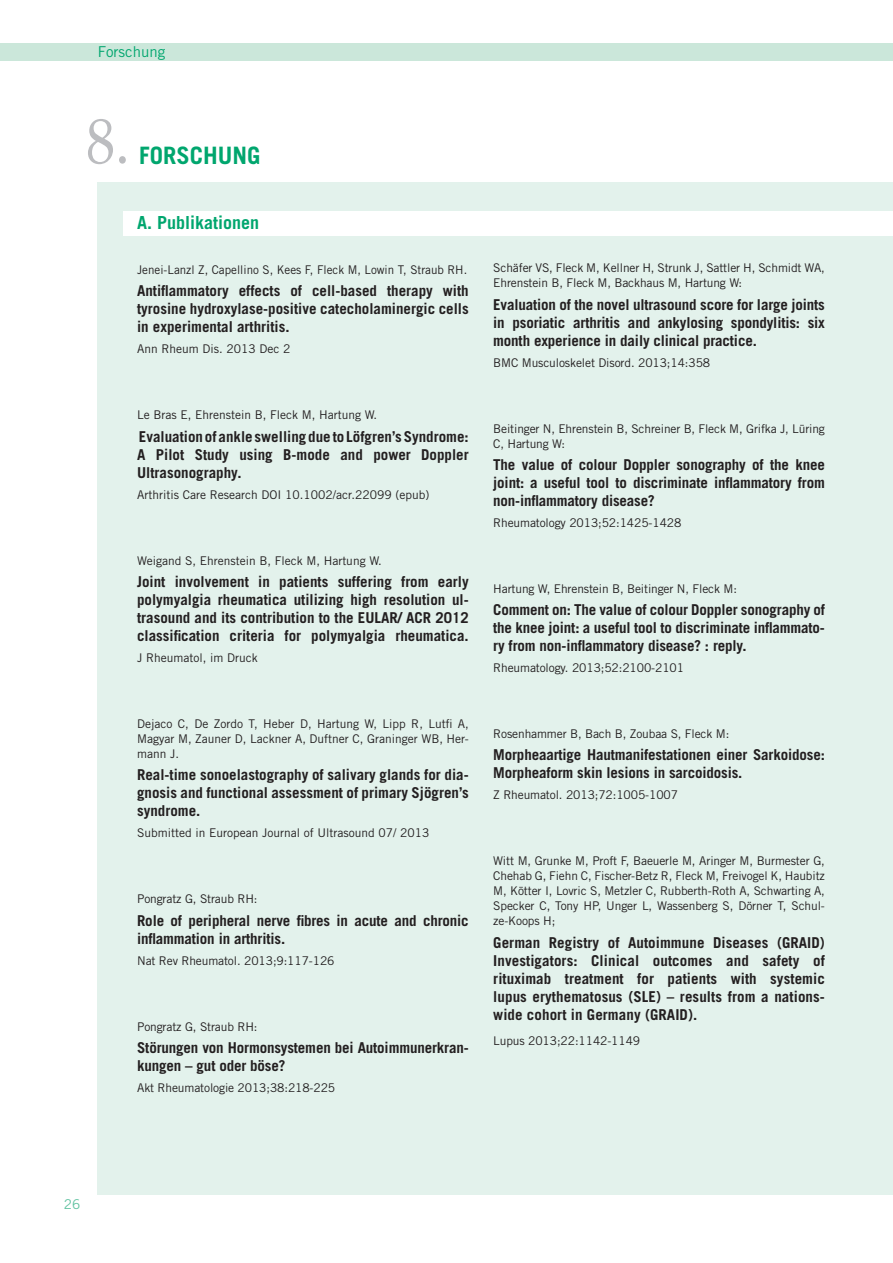
<style>
.page{position:relative;width:893px;height:1263px;background:#fff}
.page>*{position:absolute;margin:0;border:0;box-sizing:border-box;transform-origin:0 0}
.t1{font:64.5px "Palatino Linotype";color:#bcbdc0;scale:.9 1}
.t2{font:700 24px "Trade Gothic LT Std";color:#00a66e}
.t3{font:700 18px "Trade Gothic LT Std";color:#00a66e}
.t4{font:700 15px/18px "Trade Gothic LT Std";letter-spacing:-.01em;color:#231f20;text-align:justify}
.t5{font:15px "Trade Gothic LT Std";color:#00a66e}
.t6{font:13.5px "Trade Gothic LT Std";color:#60c2a0}
.t7{font:12px/15px "Trade Gothic LT Std";letter-spacing:-.01em;color:#231f20;text-align:justify}
</style>
<div class="page">
<div style="left:0;top:44px;width:893px;height:17px;background:#cbe7da"></div>
<div style="left:98px;top:182px;width:795px;height:1013px;background:#e3f2ec"></div>
<div style="left:123px;top:211px;width:770px;height:25px;background:#fff"></div>
<p class="t5" style="left:98px;top:42px;width:69px">Forschung</p>
<h1 class="t1" style="left:86px;top:95px;width:50px">8.</h1>
<h2 class="t2" style="left:139px;top:140px;width:123px">FORSCHUNG</h2>
<p class="t3" style="left:137px;top:212px;width:124px">A. Publikationen</p>
<p class="t7" style="left:137px;top:262px;width:332px">Jenei-Lanzl Z, Capellino S, Kees F, Fleck M, Lowin T, Straub RH.</p>
<p class="t4" style="left:137px;top:282px;width:333px">Antiflammatory effects of cell-based therapy with tyrosine hydroxylase-positive catecholaminergic cells in experimental arthritis.</p>
<p class="t7" style="left:137px;top:341px;width:155px">Ann Rheum Dis. 2013 Dec 2</p>
<p class="t7" style="left:137px;top:407px;width:242px">Le Bras E, Ehrenstein B, Fleck M, Hartung W.</p>
<p class="t4" style="left:137px;top:427px;width:333px">Evaluation of ankle swelling due to Löfgren’s Syndrome:<br>A Pilot Study using B-mode and power Doppler Ultrasonography.</p>
<p class="t7" style="left:137px;top:487px;width:294px">Arthritis Care Research DOI 10.1002/acr.22099 (epub)</p>
<p class="t7" style="left:137px;top:553px;width:246px">Weigand S, Ehrenstein B, Fleck M, Hartung W.</p>
<p class="t4" style="left:137px;top:572px;width:333px">Joint involvement in patients suffering from early polymyalgia rheumatica utilizing high resolution ul&shy;trasound and its contribution to the EULAR/ ACR 2012 classification criteria for polymyalgia rheumatica.</p>
<p class="t7" style="left:137px;top:650px;width:122px">J Rheumatol, im Druck</p>
<p class="t7" style="left:137px;top:716px;width:333px">Dejaco C, De Zordo T, Heber D, Hartung W, Lipp R, Lutfi A, Magyar M, Zauner D, Lackner A, Duftner C, Graninger WB, Her&shy;mann J.</p>
<p class="t4" style="left:137px;top:766px;width:333px">Real-time sonoelastography of salivary glands for dia&shy;gnosis and functional assessment of primary Sjögren’s syndrome.</p>
<p class="t7" style="left:137px;top:825px;width:294px">Submitted in European Journal of Ultrasound 07/ 2013</p>
<p class="t7" style="left:137px;top:891px;width:122px">Pongratz G, Straub RH:</p>
<p class="t4" style="left:137px;top:911px;width:333px">Role of peripheral nerve fibres in acute and chronic inflammation in arthritis.</p>
<p class="t7" style="left:137px;top:953px;width:199px">Nat Rev Rheumatol. 2013;9:117-126</p>
<p class="t7" style="left:137px;top:1019px;width:122px">Pongratz G, Straub RH:</p>
<p class="t4" style="left:137px;top:1038px;width:333px">Störungen von Hormonsystemen bei Autoimmunerkran&shy;kungen – gut oder böse?</p>
<p class="t7" style="left:137px;top:1080px;width:200px">Akt Rheumatologie 2013;38:218-225</p>
<p class="t7" style="left:493px;top:260px;width:333px">Schäfer VS, Fleck M, Kellner H, Strunk J, Sattler H, Schmidt WA,<br>Ehrenstein B, Fleck M, Backhaus M, Hartung W:</p>
<p class="t4" style="left:493px;top:295px;width:333px">Evaluation of the novel ultrasound score for large joints in psoriatic arthritis and ankylosing spondylitis: six month experience in daily clinical practice.</p>
<p class="t7" style="left:493px;top:355px;width:218px">BMC Musculoskelet Disord. 2013;14:358</p>
<p class="t7" style="left:493px;top:421px;width:333px">Beitinger N, Ehrenstein B, Schreiner B, Fleck M, Grifka J, Lüring<br>C, Hartung W:</p>
<p class="t4" style="left:493px;top:455px;width:333px">The value of colour Doppler sonography of the knee joint: a useful tool to discriminate inflammatory from non-inflammatory disease?</p>
<p class="t7" style="left:493px;top:515px;width:190px">Rheumatology 2013;52:1425-1428</p>
<p class="t7" style="left:493px;top:581px;width:245px">Hartung W, Ehrenstein B, Beitinger N, Fleck M:</p>
<p class="t4" style="left:493px;top:600px;width:333px">Comment on: The value of colour Doppler sonography of the knee joint: a useful tool to discriminate inflammato&shy;ry from non-inflammatory disease? : reply.</p>
<p class="t7" style="left:493px;top:660px;width:192px">Rheumatology. 2013;52:2100-2101</p>
<p class="t7" style="left:493px;top:726px;width:238px">Rosenhammer B, Bach B, Zoubaa S, Fleck M:</p>
<p class="t4" style="left:493px;top:746px;width:333px">Morpheaartige Hautmanifestationen einer Sarkoidose:<br>Morpheaform skin lesions in sarcoidosis.</p>
<p class="t7" style="left:493px;top:787px;width:186px">Z Rheumatol. 2013;72:1005-1007</p>
<p class="t7" style="left:493px;top:853px;width:333px">Witt M, Grunke M, Proft F, Baeuerle M, Aringer M, Burmester G, Chehab G, Fiehn C, Fischer-Betz R, Fleck M, Freivogel K, Haubitz M, Kötter I, Lovric S, Metzler C, Rubberth-Roth A, Schwarting A, Specker C, Tony HP, Unger L, Wassenberg S, Dörner T, Schul&shy;ze-Koops H;</p>
<p class="t4" style="left:493px;top:933px;width:333px">German Registry of Autoimmune Diseases (GRAID)<br>Investigators: Clinical outcomes and safety of rituximab treatment for patients with systemic lupus erythematosus (SLE) – results from a nations&shy;wide cohort in Germany (GRAID).</p>
<p class="t7" style="left:493px;top:1033px;width:148px">Lupus 2013;22:1142-1149</p>
<p class="t6" style="left:64px;top:1196px;width:18px">26</p>
</div>
